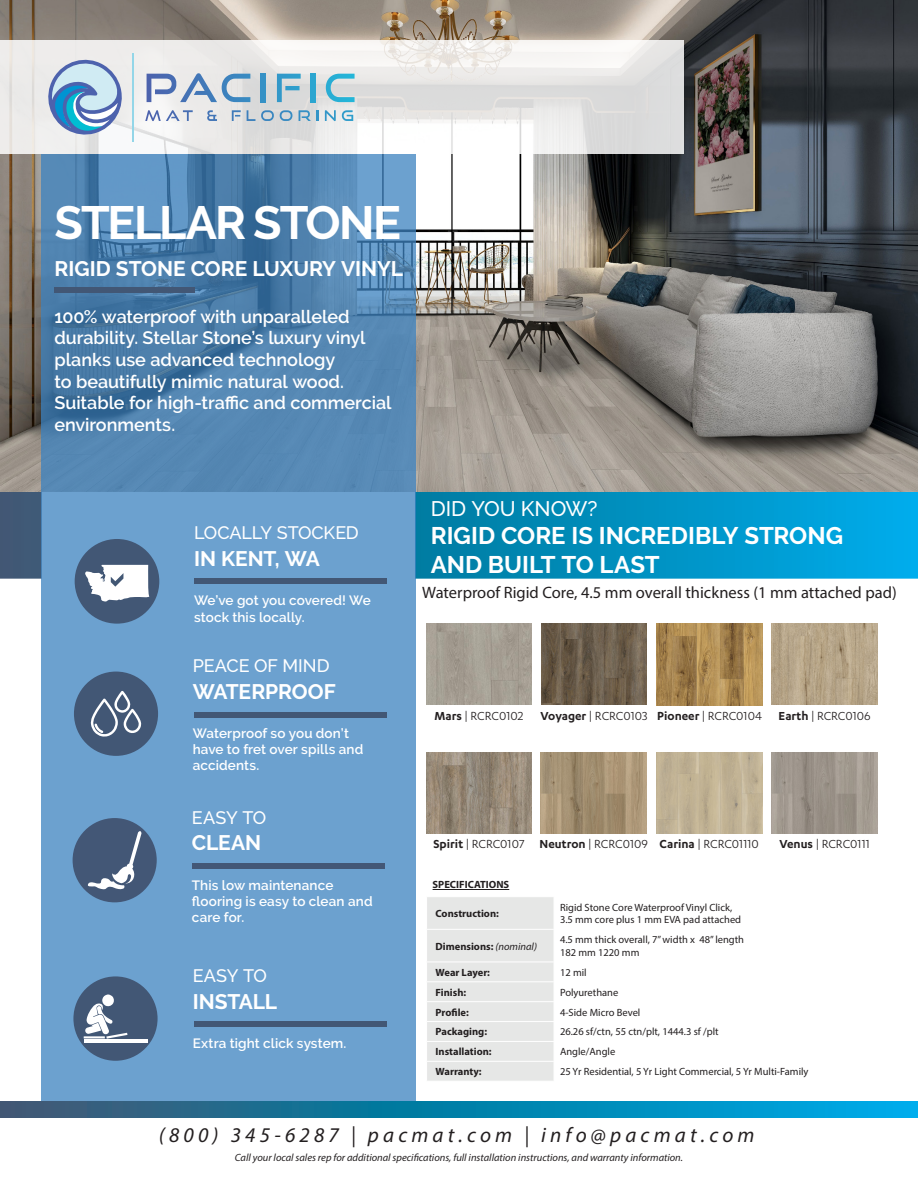
<style>
.page{position:relative;width:918px;height:1188px;background:#fff}
.page>*{position:absolute;margin:0;border:0;box-sizing:border-box;transform-origin:0 0}
.t1{font:700 46.5px "Raleway";letter-spacing:-.04em;color:#fff}
.t2{font:700 24px/28.8px "Raleway";color:#fff}
.t3{font:700 21px "Raleway";letter-spacing:-.005em;color:#fff}
.t4{font:italic 21px "Myriad Pro";letter-spacing:.2em;color:#231f20}
.t5{font:500 21px "Raleway";letter-spacing:-.005em;color:#fff}
.t6{font:600 18px/21.6px "Raleway";letter-spacing:-.005em;color:#fff}
.t7{font:500 18px "Raleway";letter-spacing:-.005em;color:#fff}
.Bullets{font:16.5px "Myriad Pro";color:#231f20}
.H7{font:600 13.5px/16.2px "Raleway";letter-spacing:.01em;color:#fff}
.t8{font:13.5px "Karbon";color:#231f20}
.t9{font:10.5px "Myriad Pro";color:#231f20}
.t10{font:700 10.5px "Myriad Pro";color:#231f20}
.t11{font:italic 10.5px "Myriad Pro";color:#231f20}
.s1{font-weight:600}
.s2{font-weight:400;font-style:italic}
</style>
<div class="page">
<svg style="left:0;top:491px;width:918px;height:88px;background:#078fbf"></svg>
<img style="left:0;top:0;width:918px;height:491px">
<svg style="left:42px;top:154px;width:374px;height:947px;background:#6195c2"></svg>
<svg style="left:0;top:40px;width:684px;height:114px"></svg>
<div style="left:54px;top:287px;width:141px;height:6px;background:#425775"></div>
<svg style="left:0;top:1101px;width:918px;height:16px;background:#1080aa"></svg>
<div style="left:194px;top:1022px;width:193px;height:5px;background:#425775"></div>
<div style="left:73px;top:976px;width:85px;height:85px;background:#425775;border-radius:50%"></div>
<hr style="left:84px;top:1039px;width:63px;height:4px;background:#fff">
<svg style="left:84px;top:995px;width:43px;height:44px"></svg>
<div style="left:74px;top:672px;width:84px;height:84px;background:#425775;border-radius:50%"></div>
<svg style="left:91px;top:691px;width:50px;height:46px"></svg>
<div style="left:194px;top:579px;width:193px;height:5px;background:#425775"></div>
<div style="left:75px;top:539px;width:84px;height:85px;background:#425775;border-radius:50%"></div>
<div style="left:194px;top:712px;width:193px;height:5px;background:#425775"></div>
<svg style="left:85px;top:565px;width:64px;height:37px"></svg>
<hr style="left:132px;top:53px;width:2px;height:88px;background:#93d6e8">
<svg style="left:48px;top:55px;width:78px;height:81px;background:#a4c1db"></svg>
<svg style="left:145px;top:110px;width:48px;height:11px"></svg>
<svg style="left:207px;top:110px;width:10px;height:11px"></svg>
<svg style="left:232px;top:110px;width:9px;height:11px"></svg>
<svg style="left:247px;top:110px;width:8px;height:11px"></svg>
<svg style="left:261px;top:110px;width:13px;height:11px"></svg>
<svg style="left:280px;top:110px;width:12px;height:11px"></svg>
<svg style="left:299px;top:110px;width:12px;height:11px"></svg>
<svg style="left:325px;top:110px;width:11px;height:11px"></svg>
<svg style="left:342px;top:110px;width:11px;height:11px"></svg>
<svg style="left:147px;top:73px;width:103px;height:29px;background:#b0c1d7"></svg>
<div style="left:261px;top:74px;width:5px;height:28px;background:#3591c5"></div>
<svg style="left:277px;top:74px;width:24px;height:28px"></svg>
<div style="left:310px;top:74px;width:5px;height:28px;background:#2ca5d0"></div>
<svg style="left:326px;top:74px;width:29px;height:28px"></svg>
<div style="left:427px;top:897px;width:127px;height:184px;background:#e6e7e6"></div>
<hr style="left:433px;top:889px;width:76px;height:1px;background:#231f20">
<div style="left:192px;top:863px;width:193px;height:5px;background:#435776"></div>
<div style="left:73px;top:818px;width:84px;height:84px;background:#435776;border-radius:50%"></div>
<svg style="left:88px;top:831px;width:54px;height:59px"></svg>
<img style="left:541px;top:753px;width:106px;height:81px">
<img style="left:426px;top:624px;width:106px;height:81px">
<img style="left:541px;top:624px;width:106px;height:81px">
<img style="left:772px;top:624px;width:106px;height:81px">
<img style="left:657px;top:624px;width:105px;height:81px">
<img style="left:772px;top:753px;width:105px;height:81px">
<img style="left:656px;top:753px;width:106px;height:81px">
<img style="left:426px;top:753px;width:106px;height:81px">
<h1 class="t1" style="left:54px;top:196px;width:348px">STELLAR STONE</h1>
<h3 class="t3" style="left:54px;top:257px;width:350px">RIGID STONE CORE LUXURY VINYL</h3>
<h4 class="t6" style="left:54px;top:306px;width:339px">100% waterproof with unparalleled durability. Stellar Stone’s luxury vinyl planks use advanced technology<br>to beautifully mimic natural wood.<br>Suitable for high-traffic and commercial environments.</h4>
<h5 class="t7" style="left:194px;top:523px;width:166px">LOCALLY STOCKED</h5>
<h6 class="t3" style="left:194px;top:547px;width:127px">IN KENT, WA</h6>
<p class="H7" style="left:194px;top:593px;width:178px">We’ve got you covered! We stock this locally.</p>
<h5 class="t7" style="left:193px;top:655px;width:138px">PEACE OF MIND</h5>
<h6 class="t3" style="left:193px;top:679px;width:144px">WATERPROOF</h6>
<p class="H7" style="left:193px;top:725px;width:172px">Waterproof so you don’t have to fret over spills and accidents.</p>
<h5 class="t7" style="left:192px;top:807px;width:76px">EASY TO</h5>
<h6 class="t3" style="left:192px;top:831px;width:71px">CLEAN</h6>
<p class="H7" style="left:192px;top:877px;width:182px">This low maintenance flooring is easy to clean and care for.</p>
<h5 class="t7" style="left:193px;top:966px;width:76px">EASY TO</h5>
<h6 class="t3" style="left:193px;top:990px;width:86px">INSTALL</h6>
<p class="H7" style="left:193px;top:1035px;width:155px">Extra tight click system.</p>
<h3 class="t5" style="left:431px;top:496px;width:168px">DID YOU KNOW?</h3>
<h2 class="t2" style="left:431px;top:522px;width:414px">RIGID CORE IS INCREDIBLY STRONG<br>AND BUILT TO LAST</h2>
<p class="Bullets" style="left:422px;top:583px;width:476px">Waterproof Rigid Core, 4.5 mm overall thickness (1 mm attached pad)</p>
<p class="t8" style="left:435px;top:708px;width:90px"><span class="s1">Mars</span> | RCRC0102</p>
<p class="t8" style="left:541px;top:708px;width:109px"><span class="s1">Voyager</span> | RCRC0103</p>
<p class="t8" style="left:657px;top:708px;width:106px"><span class="s1">Pioneer</span> | RCRC0104</p>
<p class="t8" style="left:779px;top:708px;width:94px"><span class="s1">Earth</span> | RCRC0106</p>
<p class="t8" style="left:434px;top:837px;width:92px"><span class="s1">Spirit</span> | RCRC0107</p>
<p class="t10" style="left:433px;top:878px;width:78px">SPECIFICATIONS</p>
<p class="t10" style="left:436px;top:907px;width:65px">Construction:</p>
<p class="t8" style="left:540px;top:837px;width:110px"><span class="s1">Neutron</span> | RCRC0109</p>
<p class="t8" style="left:660px;top:837px;width:101px"><span class="s1">Carina</span> | RCRC01110</p>
<p class="t9" style="left:560px;top:901px;width:174px">Rigid Stone Core Waterproof Vinyl Click,</p>
<p class="t9" style="left:560px;top:913px;width:183px">3.5 mm core plus 1 mm EVA pad attached</p>
<p class="t10" style="left:436px;top:939px;width:103px">Dimensions: <span class="s2">(nominal)</span></p>
<p class="t9" style="left:560px;top:933px;width:186px">4.5 mm thick overall, 7” width x 48” length</p>
<p class="t9" style="left:560px;top:946px;width:81px">182 mm 1220 mm</p>
<p class="t8" style="left:779px;top:837px;width:92px"><span class="s1">Venus</span> | RCRC0111</p>
<p class="t10" style="left:436px;top:965px;width:56px">Wear Layer:</p>
<p class="t9" style="left:560px;top:966px;width:28px">12 mil</p>
<p class="t10" style="left:436px;top:985px;width:32px">Finish:</p>
<p class="t9" style="left:560px;top:986px;width:60px">Polyurethane</p>
<p class="t10" style="left:436px;top:1005px;width:35px">Profile:</p>
<p class="t9" style="left:560px;top:1006px;width:82px">4-Side Micro Bevel</p>
<p class="t10" style="left:436px;top:1025px;width:53px">Packaging:</p>
<p class="t9" style="left:560px;top:1025px;width:160px">26.26 sf/ctn, 55 ctn/plt, 1444.3 sf /plt</p>
<p class="t10" style="left:436px;top:1045px;width:58px">Installation:</p>
<p class="t9" style="left:560px;top:1045px;width:57px">Angle/Angle</p>
<p class="t10" style="left:436px;top:1065px;width:48px">Warranty:</p>
<p class="t9" style="left:560px;top:1065px;width:250px">25 Yr Residential, 5 Yr Light Commercial, 5 Yr Multi-Family</p>
<p class="t4" style="left:159px;top:1122px;width:597px">(800) 345-6287 | pacmat.com | info@pacmat.com</p>
<p class="t11" style="left:235px;top:1151px;width:450px">Call your local sales rep for additional specifications, full installation instructions, and warranty information.</p>
</div>
